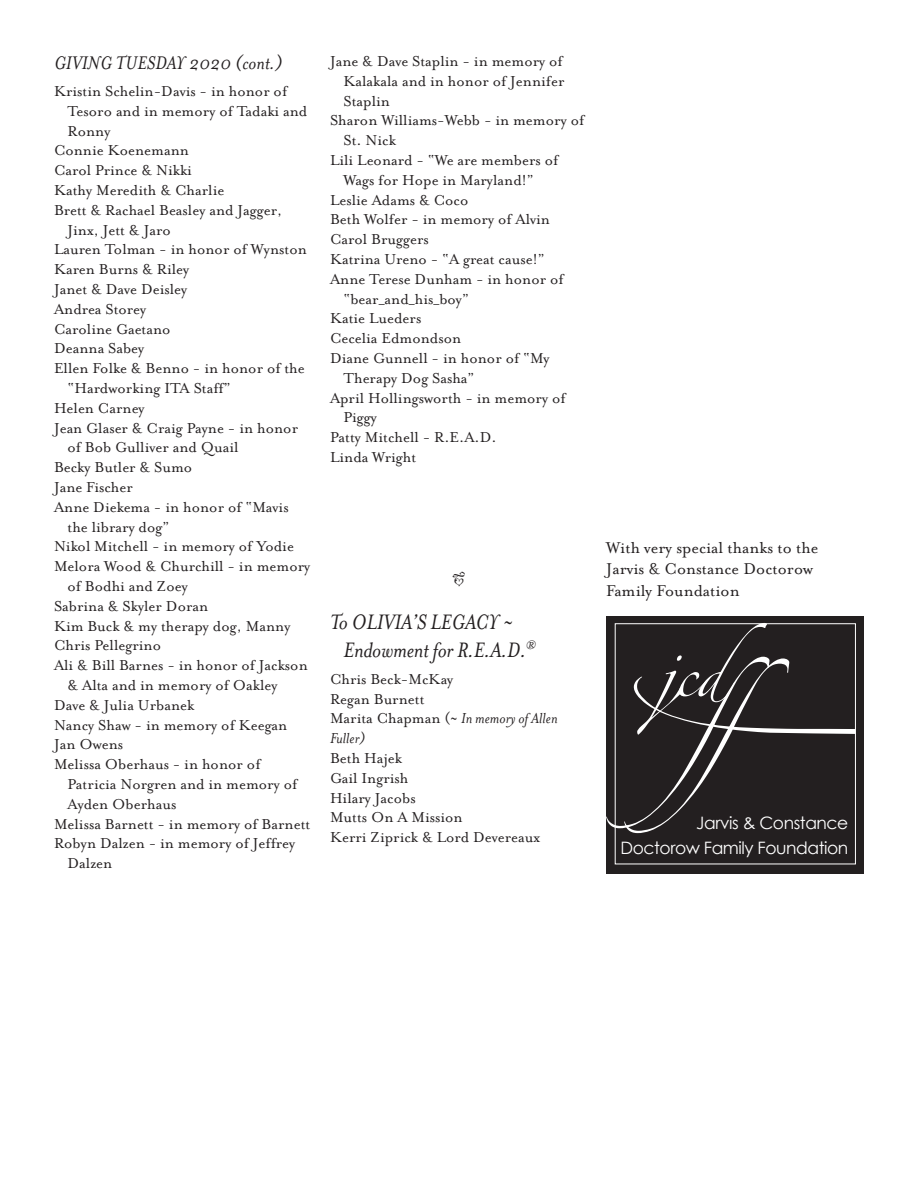
<style>
.page{position:relative;width:918px;height:1188px;background:#fff}
.page>*{position:absolute;margin:0;border:0;box-sizing:border-box;transform-origin:0 0}
.t1{font:italic 24px/28.8px "Mrs Eaves";letter-spacing:-.01em;color:#231f20}
.t2{font:italic 21px "Mrs Eaves";color:#231f20}
.t3{font:21px "Type Embellishments One Let Plain";color:#231f20}
.t4{font:18px/21.6px "Mrs Eaves Roman";color:#231f20}
.t5{font:17.1px/24.9px "Century Gothic";letter-spacing:-.025em;color:#fff;text-align:right}
.t6{font:16.5px/19.8px "Mrs Eaves Roman";color:#231f20}
.t7{font:italic 16.5px/19.8px "Mrs Eaves";color:#231f20}
.s1{font-family:"Mrs Eaves Roman";font-style:normal}
</style>
<div class="page">
<div style="left:607px;top:616px;width:257px;height:257px;background:#231f20"></div>
<svg style="left:606px;top:617px;width:248px;height:216px"></svg>
<div style="left:615px;top:623px;width:241px;height:241px;border:1px solid #fff"></div>
<p class="t2" style="left:54px;top:52px;width:230px">GIVING TUESDAY 2020 (cont.)</p>
<p class="t6" style="left:68px;top:81px;width:241px;text-indent:-14px">Kristin Schelin-Davis - in honor of<br>Tesoro and in memory of Tadaki and<br>Ronny</p>
<p class="t6" style="left:54px;top:141px;width:137px">Connie Koenemann</p>
<p class="t6" style="left:54px;top:161px;width:139px">Carol Prince &amp; Nikki</p>
<p class="t6" style="left:54px;top:180px;width:172px">Kathy Meredith &amp; Charlie</p>
<p class="t6" style="left:68px;top:200px;width:216px;text-indent:-14px">Brett &amp; Rachael Beasley and Jagger,<br>Jinx, Jett &amp; Jaro</p>
<p class="t6" style="left:54px;top:240px;width:254px">Lauren Tolman - in honor of Wynston</p>
<p class="t6" style="left:54px;top:260px;width:137px">Karen Burns &amp; Riley</p>
<p class="t6" style="left:54px;top:279px;width:135px">Janet &amp; Dave Deisley</p>
<p class="t6" style="left:54px;top:299px;width:94px">Andrea Storey</p>
<p class="t6" style="left:54px;top:319px;width:118px">Caroline Gaetano</p>
<p class="t6" style="left:54px;top:339px;width:92px">Deanna Sabey</p>
<p class="t6" style="left:68px;top:359px;width:239px;text-indent:-14px">Ellen Folke &amp; Benno - in honor of the “Hardworking ITA Staff”</p>
<p class="t6" style="left:54px;top:398px;width:92px">Helen Carney</p>
<p class="t6" style="left:68px;top:418px;width:232px;text-indent:-14px">Jean Glaser &amp; Craig Payne - in honor of Bob Gulliver and Quail</p>
<p class="t6" style="left:54px;top:458px;width:140px">Becky Butler &amp; Sumo</p>
<p class="t6" style="left:54px;top:477px;width:80px">Jane Fischer</p>
<p class="t6" style="left:68px;top:497px;width:223px;text-indent:-14px">Anne Diekema - in honor of “Mavis the library dog”</p>
<p class="t6" style="left:54px;top:537px;width:241px">Nikol Mitchell - in memory of Yodie</p>
<p class="t6" style="left:68px;top:557px;width:244px;text-indent:-14px">Melora Wood &amp; Churchill - in memory of Bodhi and Zoey</p>
<p class="t6" style="left:54px;top:596px;width:156px">Sabrina &amp; Skyler Doran</p>
<p class="t6" style="left:54px;top:616px;width:238px">Kim Buck &amp; my therapy dog, Manny</p>
<p class="t6" style="left:54px;top:636px;width:109px">Chris Pellegrino</p>
<p class="t6" style="left:68px;top:656px;width:242px;text-indent:-14px">Ali &amp; Bill Barnes - in honor of Jackson &amp; Alta and in memory of Oakley</p>
<p class="t6" style="left:54px;top:695px;width:142px">Dave &amp; Julia Urbanek</p>
<p class="t6" style="left:54px;top:715px;width:235px">Nancy Shaw - in memory of Keegan</p>
<p class="t6" style="left:54px;top:735px;width:71px">Jan Owens</p>
<p class="t6" style="left:68px;top:755px;width:231px;text-indent:-14px">Melissa Oberhaus - in honor of<br>Patricia Norgren and in memory of<br>Ayden Oberhaus</p>
<p class="t6" style="left:54px;top:814px;width:258px">Melissa Barnett - in memory of Barnett</p>
<p class="t6" style="left:68px;top:834px;width:229px;text-indent:-14px">Robyn Dalzen - in memory of Jeffrey<br>Dalzen</p>
<p class="t6" style="left:344px;top:51px;width:223px;text-align:justify;text-indent:-14px">Jane &amp; Dave Staplin - in memory of Kalakala and in honor of Jennifer Staplin</p>
<p class="t6" style="left:344px;top:111px;width:242px;text-indent:-14px">Sharon Williams-Webb - in memory of<br>St. Nick</p>
<p class="t6" style="left:344px;top:150px;width:216px;text-indent:-14px">Lili Leonard - “We are members of<br>Wags for Hope in Maryland!”</p>
<p class="t6" style="left:330px;top:190px;width:140px">Leslie Adams &amp; Coco</p>
<p class="t6" style="left:330px;top:210px;width:221px">Beth Wolfer - in memory of Alvin</p>
<p class="t6" style="left:330px;top:230px;width:100px">Carol Bruggers</p>
<p class="t6" style="left:330px;top:249px;width:216px">Katrina Ureno - “A great cause!”</p>
<p class="t6" style="left:344px;top:269px;width:222px;text-indent:-14px">Anne Terese Dunham - in honor of “bear_and_his_boy”</p>
<p class="t6" style="left:330px;top:309px;width:93px">Katie Lueders</p>
<p class="t6" style="left:330px;top:329px;width:133px">Cecelia Edmondson</p>
<p class="t6" style="left:344px;top:348px;width:208px;text-indent:-14px">Diane Gunnell - in honor of “My<br>Therapy Dog Sasha”</p>
<p class="t6" style="left:344px;top:388px;width:224px;text-indent:-14px">April Hollingsworth - in memory of<br>Piggy</p>
<p class="t6" style="left:330px;top:428px;width:168px">Patty Mitchell - R.E.A.D.</p>
<p class="t6" style="left:330px;top:447px;width:88px">Linda Wright</p>
<p class="t3" style="left:452px;top:571px;width:16px">x</p>
<p class="t1" style="left:344px;top:607px;width:194px;text-indent:-14px">To OLIVIA’S LEGACY ~<br>Endowment for R.E.A.D.<sup>®</sup></p>
<p class="t6" style="left:330px;top:669px;width:125px">Chris Beck-McKay</p>
<p class="t6" style="left:330px;top:689px;width:96px">Regan Burnett</p>
<p class="t7" style="left:330px;top:709px;width:229px"><span class="s1">Marita Chapman (~</span> In memory of Allen<br>Fuller)</p>
<p class="t6" style="left:330px;top:748px;width:74px">Beth Hajek</p>
<p class="t6" style="left:330px;top:768px;width:80px">Gail Ingrish</p>
<p class="t6" style="left:330px;top:788px;width:87px">Hilary Jacobs</p>
<p class="t6" style="left:330px;top:808px;width:134px">Mutts On A Mission</p>
<p class="t6" style="left:330px;top:828px;width:211px">Kerri Ziprick &amp; Lord Devereaux</p>
<p class="t4" style="left:606px;top:537px;width:214px">With very special thanks to the<br>Jarvis &amp; Constance Doctorow<br>Family Foundation</p>
<p class="t5" style="left:620px;top:810px;width:229px">Jarvis &amp; Constance<br>Doctorow Family Foundation</p>
</div>
